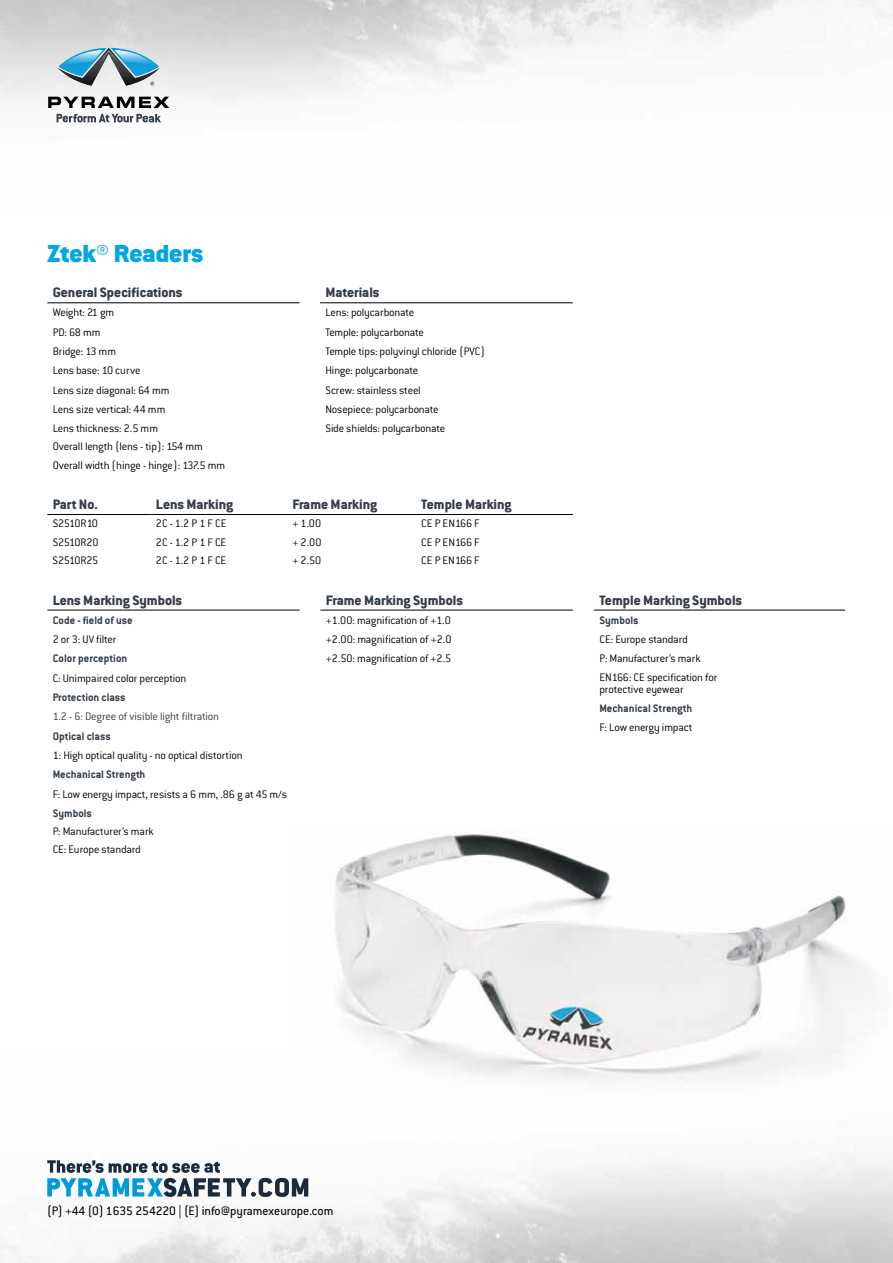
<style>
.page{position:relative;width:893px;height:1263px;background:#fff}
.page>*{position:absolute;margin:0;border:0;box-sizing:border-box;transform-origin:0 0}
.t1{font:900 27px "Conduit ITC Std";color:#00a7e2}
.t2{font:800 15px "Conduit ITC Std";color:#343e48}
.t3{font:13.5px "Conduit ITC Std";color:#000}
.t4{font:300 12px/19px "Conduit ITC Std";letter-spacing:-.015em;color:#000}
.t5{font:700 12px "Conduit ITC Std";color:#343e48}
.t6{font:300 12px "Conduit ITC Std";letter-spacing:-.015em;color:#343e48}
.t7{font:300 12px "Conduit ITC Std";letter-spacing:-.05em;color:#000}
</style>
<div class="page">
<hr style="left:47px;top:302px;width:253px;height:1px;background:#000">
<hr style="left:320px;top:302px;width:253px;height:1px;background:#000">
<hr style="left:47px;top:514px;width:104px;height:1px;background:#000">
<hr style="left:151px;top:514px;width:136px;height:1px;background:#000">
<hr style="left:287px;top:514px;width:129px;height:1px;background:#000">
<hr style="left:416px;top:514px;width:157px;height:1px;background:#000">
<img style="left:335px;top:830px;width:535px;height:262px">
<hr style="left:320px;top:610px;width:253px;height:1px;background:#000">
<hr style="left:47px;top:610px;width:253px;height:1px;background:#000">
<hr style="left:594px;top:610px;width:251px;height:1px;background:#000">
<svg style="left:57px;top:114px;width:104px;height:8px"></svg>
<svg style="left:48px;top:97px;width:121px;height:11px"></svg>
<svg style="left:58px;top:48px;width:102px;height:38px;background:#88aebf"></svg>
<svg style="left:47px;top:1160px;width:261px;height:37px"></svg>
<h1 class="t1" style="left:47px;top:239px;width:158px">Ztek® Readers</h1>
<p class="t2" style="left:53px;top:284px;width:131px">General Specifications</p>
<p class="t4" style="left:53px;top:303px;width:174px">Weight: 21 gm<br>PD: 68 mm<br>Bridge: 13 mm<br>Lens base: 10 curve<br>Lens size diagonal: 64 mm<br>Lens size vertical: 44 mm<br>Lens thickness: 2.5 mm<br>Overall length (lens - tip): 154 mm<br>Overall width (hinge - hinge): 137.5 mm</p>
<p class="t2" style="left:325px;top:284px;width:56px">Materials</p>
<p class="t4" style="left:325px;top:302px;width:161px">Lens: polycarbonate<br>Temple: polycarbonate<br>Temple tips: polyvinyl chloride (PVC)<br>Hinge: polycarbonate<br>Screw: stainless steel<br>Nosepiece: polycarbonate<br>Side shields: polycarbonate</p>
<p class="t2" style="left:53px;top:495px;width:47px">Part No.</p>
<p class="t2" style="left:156px;top:495px;width:79px">Lens Marking</p>
<p class="t2" style="left:292px;top:495px;width:86px">Frame Marking</p>
<p class="t2" style="left:421px;top:495px;width:92px">Temple Marking</p>
<p class="t7" style="left:53px;top:516px;width:47px">S2510R10</p>
<p class="t4" style="left:156px;top:514px;width:72px">2C - 1.2 P 1 F CE</p>
<p class="t4" style="left:292px;top:514px;width:30px">+ 1.00</p>
<p class="t4" style="left:421px;top:514px;width:60px">CE P EN166 F</p>
<p class="t4" style="left:53px;top:532px;width:47px">S2510R20</p>
<p class="t4" style="left:156px;top:532px;width:72px">2C - 1.2 P 1 F CE</p>
<p class="t4" style="left:292px;top:532px;width:31px">+ 2.00</p>
<p class="t4" style="left:421px;top:532px;width:60px">CE P EN166 F</p>
<p class="t7" style="left:53px;top:553px;width:47px">S2510R25</p>
<p class="t4" style="left:156px;top:550px;width:72px">2C - 1.2 P 1 F CE</p>
<p class="t4" style="left:292px;top:550px;width:30px">+ 2.50</p>
<p class="t4" style="left:421px;top:550px;width:60px">CE P EN166 F</p>
<p class="t2" style="left:53px;top:591px;width:131px">Lens Marking Symbols</p>
<p class="t5" style="left:53px;top:612px;width:82px">Code - field of use</p>
<p class="t4" style="left:53px;top:629px;width:65px">2 or 3: UV filter</p>
<p class="t5" style="left:53px;top:651px;width:76px">Color perception</p>
<p class="t4" style="left:53px;top:668px;width:135px">C: Unimpaired color perception</p>
<p class="t5" style="left:53px;top:690px;width:74px">Protection class</p>
<p class="t6" style="left:53px;top:709px;width:168px">1.2 - 6: Degree of visible light filtration</p>
<p class="t5" style="left:53px;top:729px;width:60px">Optical class</p>
<p class="t4" style="left:53px;top:745px;width:191px">1: High optical quality - no optical distortion</p>
<p class="t5" style="left:53px;top:767px;width:94px">Mechanical Strength</p>
<p class="t4" style="left:53px;top:784px;width:236px">F: Low energy impact, resists a 6 mm, .86 g at 45 m/s</p>
<p class="t5" style="left:53px;top:805px;width:41px">Symbols</p>
<p class="t4" style="left:53px;top:822px;width:103px;line-height:18.3px">P: Manufacturer’s mark<br>CE: Europe standard</p>
<p class="t2" style="left:326px;top:591px;width:139px">Frame Marking Symbols</p>
<p class="t4" style="left:326px;top:610px;width:127px;text-align:justify">+1.00: magnification of +1.0 +2.00: magnification of +2.0 +2.50: magnification of +2.5</p>
<p class="t2" style="left:599px;top:591px;width:144px">Temple Marking Symbols</p>
<p class="t5" style="left:599px;top:612px;width:41px">Symbols</p>
<p class="t4" style="left:599px;top:629px;width:119px">CE: Europe standard<br>P: Manufacturer’s mark<br>EN166: CE specification for</p>
<p class="t4" style="left:599px;top:679px;width:86px">protective eyewear</p>
<p class="t5" style="left:599px;top:701px;width:94px">Mechanical Strength</p>
<p class="t4" style="left:599px;top:718px;width:94px">F: Low energy impact</p>
<p class="t3" style="left:47px;top:1202px;width:288px">(P) +44 (0) 1635 254220 | (E) info@pyramexeurope.com</p>
</div>
